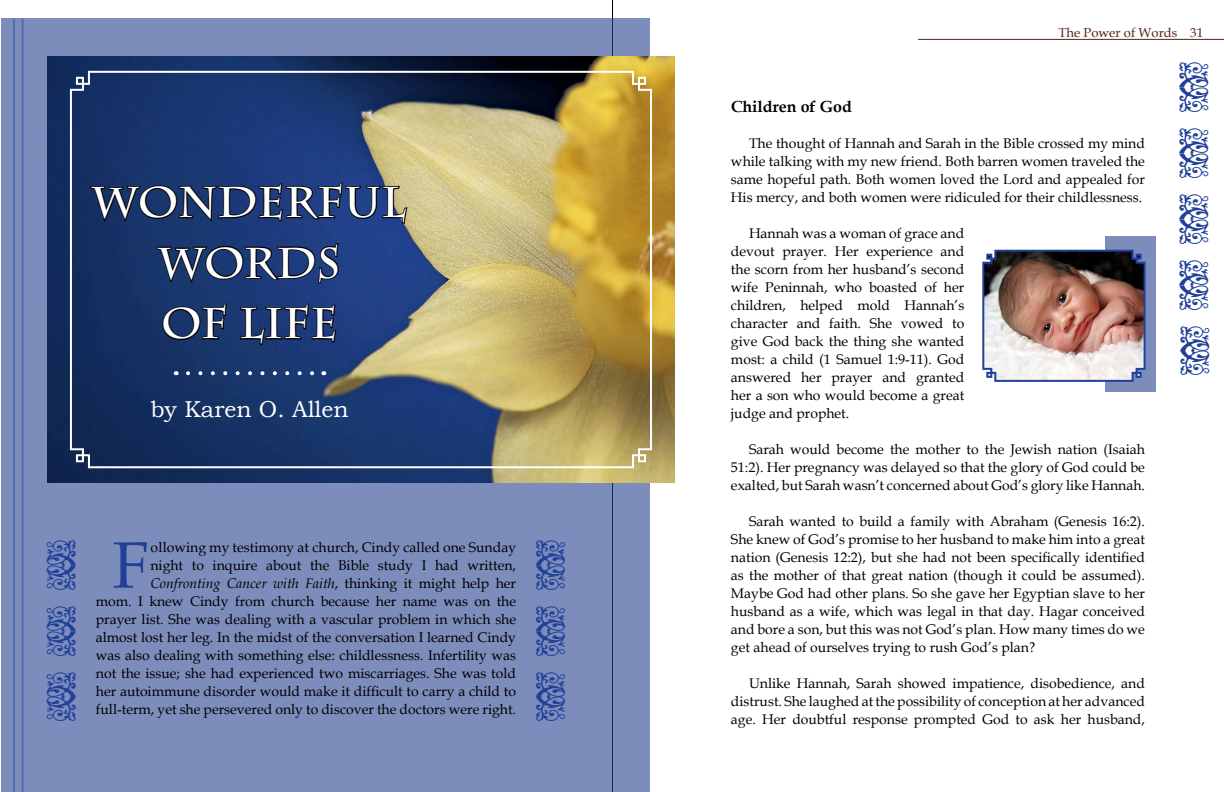
<style>
.page{position:relative;width:1224px;height:792px;background:#fff}
.page>*{position:absolute;margin:0;border:0;box-sizing:border-box;transform-origin:0 0}
.t1{font:65.6px "Book Antiqua";color:#204099}
.t2{font:700 43px/60.6px "Charlemagne Std";color:#fff;text-align:center}
.t3{font:29px "Adobe Caslon Pro";color:#204099;scale:.85 1}
.t4{font:23px "Bookman Old Style";color:#fff}
.t5{font:700 16px "Book Antiqua";color:#000}
.t6{font:14px/18px "Book Antiqua";color:#000;text-align:justify}
.t7{font:13px "Book Antiqua";color:#542118}
.s1{font-style:italic}
</style>
<div class="page">
<hr style="left:918px;top:39px;width:306px;height:1px;background:#542118">
<hr style="left:612px;top:0;width:1px;height:792px;background:#000">
<div style="left:1px;top:19px;width:649px;height:773px;background:#7c8cbb"></div>
<img style="left:48px;top:57px;width:626px;height:425px">
<svg style="left:69px;top:70px;width:584px;height:399px;background:#666b6b"></svg>
<svg style="left:89px;top:181px;width:320px;height:44px;background:#1c305c"></svg>
<svg style="left:155px;top:242px;width:185px;height:44px;background:#152b5a"></svg>
<svg style="left:161px;top:302px;width:67px;height:39px;background:#11274f"></svg>
<svg style="left:239px;top:302px;width:99px;height:44px;background:#152a59"></svg>
<svg style="left:188px;top:371px;width:129px;height:4px"></svg>
<hr style="left:13px;top:19px;width:2px;height:773px;background:#536cb0">
<hr style="left:22px;top:19px;width:2px;height:773px;background:#536cb0">
<div style="left:1106px;top:236px;width:50px;height:156px;background:#7c8cbb"></div>
<img style="left:982px;top:249px;width:164px;height:134px">
<h2 class="t2" style="left:93px;top:173px;width:315px">WONDERFUL<br>WORDS<br>OF LIFE</h2>
<h3 class="t4" style="left:150px;top:394px;width:200px">by Karen O. Allen</h3>
<h3 class="t3" style="left:49px;top:590px;width:60px;rotate:-90deg">ZX</h3>
<h3 class="t3" style="left:49px;top:656px;width:60px;rotate:-90deg">ZX</h3>
<h3 class="t3" style="left:49px;top:721px;width:60px;rotate:-90deg">ZX</h3>
<p class="t6" style="left:96px;top:538px;width:422px;text-align:right">ollowing my testimony at church, Cindy called one Sunday<br>night to inquire about the Bible study I had written, <span class="s1">Confronting Cancer with Faith</span>, thinking it might help her<br>mom. I knew Cindy from church because her name was on the prayer list. She was dealing with a vascular problem in which she almost lost her leg. In the midst of the conversation I learned Cindy was also dealing with something else: childlessness. Infertility was not the issue; she had experienced two miscarriages. She was told her autoimmune disorder would make it difficult to carry a child to full-term, yet she persevered only to discover the doctors were right.</p>
<h1 class="t1" style="left:113px;top:520px;width:38px">F</h1>
<p class="t7" style="left:1059px;top:23px;width:146px">The Power of Words 31</p>
<p class="t5" style="left:731px;top:96px;width:122px">Children of God</p>
<p class="t6" style="left:731px;top:134px;width:416px;text-indent:18px">The thought of Hannah and Sarah in the Bible crossed my mind while talking with my new friend. Both barren women traveled the same hopeful path. Both women loved the Lord and appealed for His mercy, and both women were ridiculed for their childlessness.</p>
<p class="t6" style="left:731px;top:224px;width:235px;text-indent:18px">Hannah was a woman of grace and devout prayer. Her experience and the scorn from her husband’s second wife Peninnah, who boasted of her children, helped mold Hannah’s character and faith. She vowed to give God back the thing she wanted most: a child (1 Samuel 1:9-11). God answered her prayer and granted her a son who would become a great judge and prophet.</p>
<p class="t6" style="left:731px;top:440px;width:416px;text-indent:18px">Sarah would become the mother to the Jewish nation (Isaiah 51:2). Her pregnancy was delayed so that the glory of God could be exalted, but Sarah wasn’t concerned about God’s glory like Hannah.</p>
<p class="t6" style="left:731px;top:512px;width:416px;text-indent:18px">Sarah wanted to build a family with Abraham (Genesis 16:2).<br>She knew of God’s promise to her husband to make him into a great nation (Genesis 12:2), but she had not been specifically identified as the mother of that great nation (though it could be assumed).<br>Maybe God had other plans. So she gave her Egyptian slave to her husband as a wife, which was legal in that day. Hagar conceived and bore a son, but this was not God’s plan. How many times do we get ahead of ourselves trying to rush God’s plan?</p>
<p class="t6" style="left:731px;top:674px;width:416px;text-indent:18px">Unlike Hannah, Sarah showed impatience, disobedience, and distrust. She laughed at the possibility of conception at her advanced age. Her doubtful response prompted God to ask her husband,</p>
</div>
